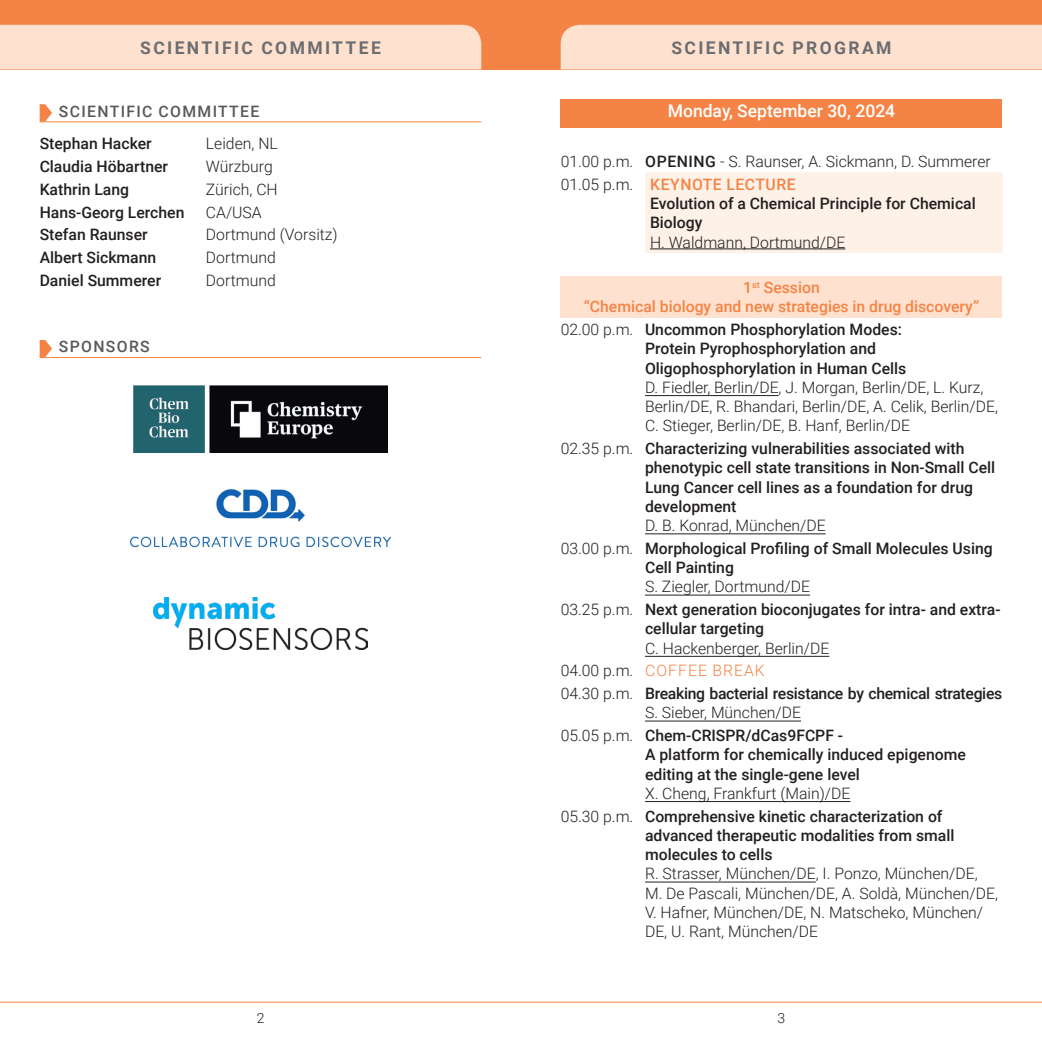
<style>
.page{position:relative;width:1042px;height:1042px;background:#fff}
.page>*{position:absolute;margin:0;border:0;box-sizing:border-box;transform-origin:0 0}
.t1{font:700 17.5px "Roboto";letter-spacing:.135em;color:#6c6d70}
.Prog_Datum{font:500 17.5px "Roboto";color:#fff}
.Programm_Text{font:500 15.75px/19.2px "Roboto";color:#231f20}
.Programm_Text-2{font:300 15.75px/19.2px "Roboto";color:#231f20}
.Body{font:500 15.75px "Roboto";color:#231f20}
.Programm_Text-3{font:500 15.75px/19.2px "Roboto";letter-spacing:-.02em;color:#231f20}
.Body-2{font:300 15.75px "Roboto";color:#231f20}
.Programm_Text-4{font:500 15.75px "Roboto";color:#f58345}
.Headline{font:500 15.75px "Roboto";letter-spacing:.085em;color:#57585a}
.Prog_Pausen{font:300 15.75px "Roboto";letter-spacing:.065em;color:#f58345}
.t2{font:300 14px "Roboto";color:#231f20}
.s1{font-weight:500}
.s2{color:#f58345}
.s3{font-weight:300}
</style>
<div class="page">
<div style="left:0;top:0;width:1042px;height:69px;background:#f58345"></div>
<div style="left:561px;top:25px;width:481px;height:44px;background:#fee2cf"></div>
<div style="left:0;top:25px;width:481px;height:44px;background:#fee2cf"></div>
<hr style="left:0;top:1002px;width:521px;height:1px;background:#f58345">
<hr style="left:521px;top:1002px;width:521px;height:1px;background:#f58345">
<hr style="left:40px;top:122px;width:441px;height:1px;background:#f58345">
<hr style="left:40px;top:357px;width:441px;height:1px;background:#f58345">
<svg style="left:40px;top:104px;width:12px;height:18px"></svg>
<svg style="left:40px;top:340px;width:12px;height:17px"></svg>
<img style="left:133px;top:385px;width:255px;height:67px">
<img style="left:129px;top:489px;width:263px;height:59px">
<img style="left:153px;top:598px;width:214px;height:51px">
<div style="left:561px;top:99px;width:441px;height:28px;background:#f58345"></div>
<div style="left:645px;top:173px;width:357px;height:80px;background:#fef1e7"></div>
<div style="left:561px;top:276px;width:441px;height:42px;background:#fee2cf"></div>
<hr style="left:650px;top:248px;width:195px;height:1px;background:#231f20">
<hr style="left:645px;top:395px;width:133px;height:1px;background:#231f20">
<hr style="left:645px;top:533px;width:180px;height:1px;background:#231f20">
<hr style="left:645px;top:595px;width:165px;height:1px;background:#231f20">
<hr style="left:645px;top:656px;width:184px;height:1px;background:#231f20">
<hr style="left:645px;top:721px;width:156px;height:1px;background:#231f20">
<hr style="left:645px;top:801px;width:205px;height:1px;background:#231f20">
<hr style="left:645px;top:882px;width:171px;height:1px;background:#231f20">
<p class="t1" style="left:140px;top:36px;width:242px">SCIENTIFIC COMMITTEE</p>
<p class="t1" style="left:671px;top:36px;width:222px">SCIENTIFIC PROGRAM</p>
<p class="Headline" style="left:59px;top:100px;width:202px">SCIENTIFIC COMMITTEE</p>
<p class="Body" style="left:40px;top:133px;width:114px">Stephan Hacker</p>
<p class="Body-2" style="left:206px;top:133px;width:73px">Leiden, NL</p>
<p class="Body" style="left:40px;top:155px;width:130px">Claudia Höbartner</p>
<p class="Body-2" style="left:206px;top:155px;width:68px">Würzburg</p>
<p class="Body" style="left:40px;top:178px;width:91px">Kathrin Lang</p>
<p class="Body-2" style="left:206px;top:178px;width:73px">Zürich, CH</p>
<p class="Body" style="left:40px;top:201px;width:146px">Hans-Georg Lerchen</p>
<p class="Body-2" style="left:206px;top:201px;width:57px">CA/USA</p>
<p class="Body" style="left:40px;top:224px;width:109px">Stefan Raunser</p>
<p class="Body-2" style="left:206px;top:224px;width:133px">Dortmund (Vorsitz)</p>
<p class="Body" style="left:40px;top:246px;width:118px">Albert Sickmann</p>
<p class="Body-2" style="left:206px;top:246px;width:71px">Dortmund</p>
<p class="Body" style="left:40px;top:269px;width:123px">Daniel Summerer</p>
<p class="Body-2" style="left:206px;top:269px;width:71px">Dortmund</p>
<p class="Headline" style="left:59px;top:336px;width:92px">SPONSORS</p>
<p class="Prog_Datum" style="left:668px;top:99px;width:229px">Monday, September 30, 2024</p>
<p class="Programm_Text-2" style="left:561px;top:151px;width:74px">01.00 p.m.</p>
<p class="Programm_Text-2" style="left:645px;top:151px;width:347px"><span class="s1">OPENING</span> - S. Raunser, A. Sickmann, D. Summerer</p>
<p class="Programm_Text-2" style="left:561px;top:174px;width:74px">01.05 p.m.</p>
<p class="Programm_Text" style="left:650px;top:174px;width:327px"><span class="s2">KEYNOTE LECTURE<br></span>Evolution of a Chemical Principle for Chemical<br>Biology</p>
<p class="Programm_Text-2" style="left:650px;top:232px;width:197px">H. Waldmann, Dortmund/DE</p>
<p class="Programm_Text-4" style="left:743px;top:277px;width:78px">1<sup>st</sup> Session</p>
<p class="Programm_Text-4" style="left:584px;top:296px;width:397px">“Chemical biology and new strategies in drug discovery”</p>
<p class="Programm_Text-2" style="left:561px;top:319px;width:74px">02.00 p.m.</p>
<p class="Programm_Text-2" style="left:645px;top:319px;width:354px"><span class="s1">Uncommon Phosphorylation Modes:<br>Protein Pyrophosphorylation and Oligophosphorylation in Human Cells<br></span>D. Fiedler, Berlin/DE, J. Morgan, Berlin/DE, L. Kurz, Berlin/DE, R. Bhandari, Berlin/DE, A. Celik, Berlin/DE, C. Stieger, Berlin/DE, B. Hanf, Berlin/DE</p>
<p class="Programm_Text-2" style="left:561px;top:438px;width:74px">02.35 p.m.</p>
<p class="Programm_Text" style="left:645px;top:438px;width:352px">Characterizing vulnerabilities associated with phenotypic cell state transitions in Non-Small Cell Lung Cancer cell lines as a foundation for drug development<br><span class="s3">D. B. Konrad, München/DE</span></p>
<p class="Programm_Text-2" style="left:561px;top:538px;width:74px">03.00 p.m.</p>
<p class="Programm_Text" style="left:645px;top:538px;width:349px">Morphological Profiling of Small Molecules Using<br>Cell Painting<br><span class="s3">S. Ziegler, Dortmund/DE</span></p>
<p class="Programm_Text-2" style="left:561px;top:599px;width:74px">03.25 p.m.</p>
<p class="Programm_Text" style="left:645px;top:599px;width:357px">Next generation bioconjugates for intra- and extra&shy;cellular targeting<br><span class="s3">C. Hackenberger, Berlin/DE</span></p>
<p class="Programm_Text-2" style="left:561px;top:660px;width:74px">04.00 p.m.</p>
<p class="Prog_Pausen" style="left:645px;top:660px;width:121px">COFFEE BREAK</p>
<p class="Programm_Text-2" style="left:561px;top:683px;width:74px">04.30 p.m.</p>
<p class="Programm_Text-3" style="left:645px;top:683px;width:359px">Breaking bacterial resistance by chemical strategies<br><span class="s3">S. Sieber, München/DE</span></p>
<p class="Programm_Text-2" style="left:561px;top:725px;width:74px">05.05 p.m.</p>
<p class="Programm_Text" style="left:645px;top:725px;width:322px">Chem-CRISPR/dCas9FCPF -<br>A platform for chemically induced epigenome editing at the single-gene level<br><span class="s3">X. Cheng, Frankfurt (Main)/DE</span></p>
<p class="Programm_Text-2" style="left:561px;top:806px;width:74px">05.30 p.m.</p>
<p class="Programm_Text" style="left:645px;top:806px;width:299px">Comprehensive kinetic characterization of</p>
<p class="Programm_Text" style="left:645px;top:825px;width:311px">advanced therapeutic modalities from small</p>
<p class="Programm_Text-2" style="left:645px;top:844px;width:334px"><span class="s1">molecules to cells<br></span>R. Strasser, München/DE, I. Ponzo, München/DE,</p>
<p class="Programm_Text-2" style="left:645px;top:883px;width:354px">M. De Pascali, München/DE, A. Soldà, München/DE,</p>
<p class="Programm_Text-2" style="left:645px;top:902px;width:340px">V. Hafner, München/DE, N. Matscheko, München/<br>DE, U. Rant, München/DE</p>
<p class="t2" style="left:257px;top:1008px;width:9px">2</p>
<p class="t2" style="left:777px;top:1008px;width:9px">3</p>
</div>
